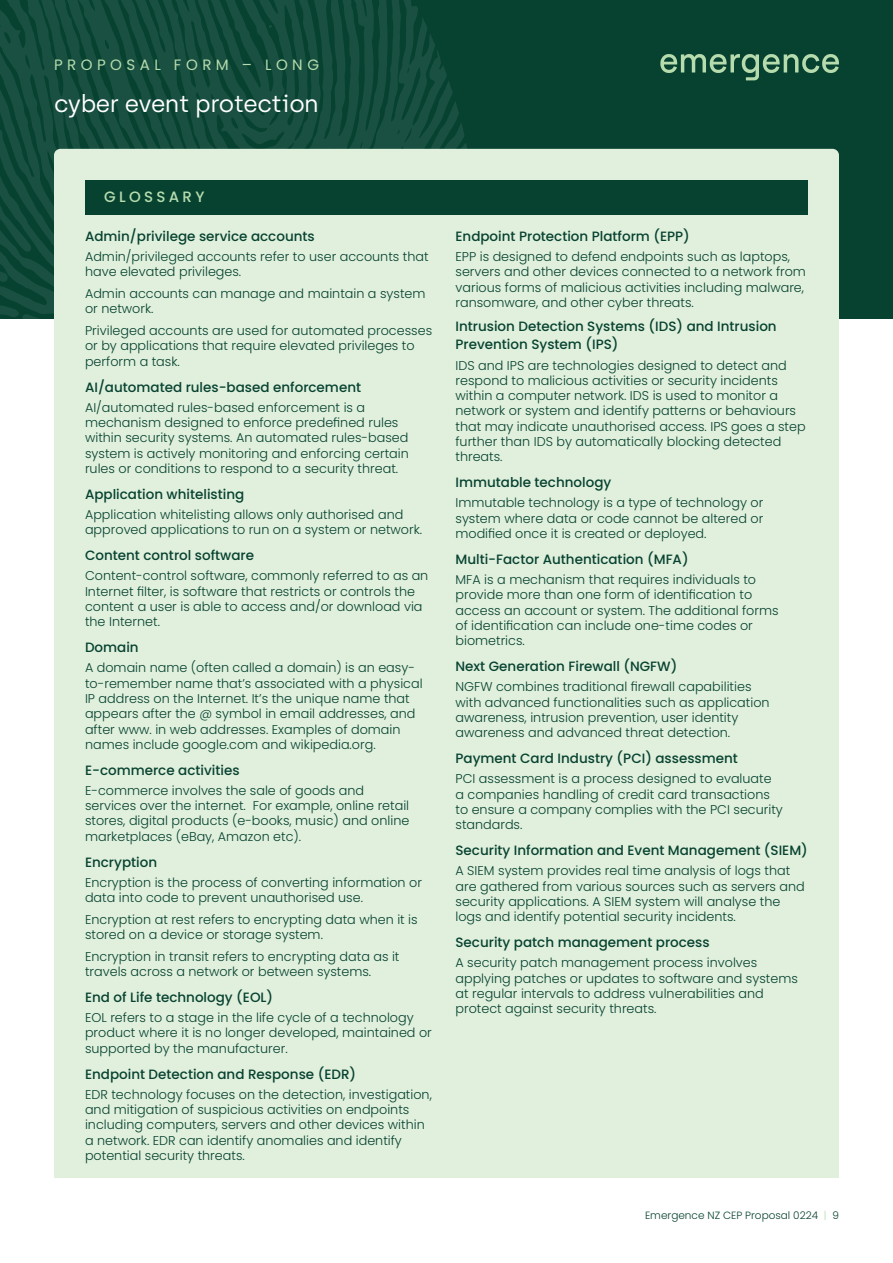
<style>
.page{position:relative;width:893px;height:1263px;background:#fff}
.page>*{position:absolute;margin:0;border:0;box-sizing:border-box;transform-origin:0 0}
.t1{font:24px "Archia";letter-spacing:-.02em;color:#fff}
.t2{font:15px "Poppins";letter-spacing:.3em;color:#b6dcae}
.Green_Header{font:500 15px "Poppins";letter-spacing:.22em;color:#b6dcae}
.glossary__subhead{font:500 13.5px/18px "Poppins";color:#074231}
.glossary__body{font:300 12.75px/15.3px "Poppins";color:#074231}
.t3{font:300 10.5px "Poppins";color:#074231}
.s1{color:#b6dcae}
</style>
<div class="page">
<div style="left:0;top:0;width:893px;height:319px;background:#074231"></div>
<svg style="left:660px;top:54px;width:179px;height:26px"></svg>
<svg style="left:0;top:0;width:479px;height:317px;fill:#1a5041"></svg>
<svg style="left:22px;top:314px;width:24px;height:5px"></svg>
<div style="left:54px;top:149px;width:785px;height:1029px;background:#e0f0dc"></div>
<div style="left:85px;top:180px;width:723px;height:34px;background:#074231"></div>
<p class="t2" style="left:54px;top:56px;width:267px">PROPOSAL FORM – LONG</p>
<h1 class="t1" style="left:54px;top:89px;width:266px">cyber event protection</h1>
<p class="Green_Header" style="left:104px;top:188px;width:102px">GLOSSARY</p>
<p class="glossary__subhead" style="left:85px;top:227px;width:231px">Admin/privilege service accounts</p>
<p class="glossary__body" style="left:85px;top:249px;width:345px">Admin/privileged accounts refer to user accounts that have elevated privileges.</p>
<p class="glossary__body" style="left:85px;top:286px;width:342px">Admin accounts can manage and maintain a system or network.</p>
<p class="glossary__body" style="left:85px;top:323px;width:349px">Privileged accounts are used for automated processes or by applications that require elevated privileges to perform a task.</p>
<p class="glossary__subhead" style="left:85px;top:378px;width:278px">AI/automated rules-based enforcement</p>
<p class="glossary__body" style="left:85px;top:400px;width:325px">AI/automated rules-based enforcement is a mechanism designed to enforce predefined rules within security systems. An automated rules-based system is actively monitoring and enforcing certain rules or conditions to respond to a security threat.</p>
<p class="glossary__subhead" style="left:85px;top:485px;width:161px">Application whitelisting</p>
<p class="glossary__body" style="left:85px;top:507px;width:339px">Application whitelisting allows only authorised and approved applications to run on a system or network.</p>
<p class="glossary__subhead" style="left:85px;top:546px;width:170px">Content control software</p>
<p class="glossary__body" style="left:85px;top:568px;width:345px">Content-control software, commonly referred to as an Internet filter, is software that restricts or controls the content a user is able to access and/or download via the Internet.</p>
<p class="glossary__subhead" style="left:85px;top:638px;width:55px">Domain</p>
<p class="glossary__body" style="left:85px;top:660px;width:339px">A domain name (often called a domain) is an easy&shy;to-remember name that’s associated with a physical IP address on the Internet. It’s the unique name that appears after the @ symbol in email addresses, and after www. in web addresses. Examples of domain names include google.com and wikipedia.org.</p>
<p class="glossary__subhead" style="left:85px;top:761px;width:156px">E-commerce activities</p>
<p class="glossary__body" style="left:85px;top:783px;width:326px">E-commerce involves the sale of goods and services over the internet. For example, online retail stores, digital products (e-books, music) and online marketplaces (eBay, Amazon etc).</p>
<p class="glossary__subhead" style="left:85px;top:853px;width:74px">Encryption</p>
<p class="glossary__body" style="left:85px;top:875px;width:338px">Encryption is the process of converting information or data into code to prevent unauthorised use.</p>
<p class="glossary__body" style="left:85px;top:912px;width:334px">Encryption at rest refers to encrypting data when it is stored on a device or storage system.</p>
<p class="glossary__body" style="left:85px;top:949px;width:316px">Encryption in transit refers to encrypting data as it travels across a network or between systems.</p>
<p class="glossary__subhead" style="left:85px;top:988px;width:190px">End of Life technology (EOL)</p>
<p class="glossary__body" style="left:85px;top:1010px;width:348px">EOL refers to a stage in the life cycle of a technology product where it is no longer developed, maintained or supported by the manufacturer.</p>
<p class="glossary__subhead" style="left:85px;top:1065px;width:273px">Endpoint Detection and Response (EDR)</p>
<p class="glossary__body" style="left:85px;top:1087px;width:348px">EDR technology focuses on the detection, investigation, and mitigation of suspicious activities on endpoints including computers, servers and other devices within a network. EDR can identify anomalies and identify potential security threats.</p>
<p class="glossary__subhead" style="left:455px;top:227px;width:236px">Endpoint Protection Platform (EPP)</p>
<p class="glossary__body" style="left:455px;top:249px;width:352px">EPP is designed to defend endpoints such as laptops, servers and other devices connected to a network from various forms of malicious activities including malware, ransomware, and other cyber threats.</p>
<p class="glossary__subhead" style="left:455px;top:318px;width:323px">Intrusion Detection Systems (IDS) and Intrusion<br>Prevention System (IPS)</p>
<p class="glossary__body" style="left:455px;top:357px;width:352px">IDS and IPS are technologies designed to detect and respond to malicious activities or security incidents within a computer network. IDS is used to monitor a network or system and identify patterns or behaviours that may indicate unauthorised access. IPS goes a step further than IDS by automatically blocking detected threats.</p>
<p class="glossary__subhead" style="left:455px;top:474px;width:157px">Immutable technology</p>
<p class="glossary__body" style="left:455px;top:495px;width:309px;text-align:justify">Immutable technology is a type of technology or system where data or code cannot be altered or modified once it is created or deployed.</p>
<p class="glossary__subhead" style="left:455px;top:550px;width:235px">Multi-Factor Authentication (MFA)</p>
<p class="glossary__body" style="left:455px;top:572px;width:325px">MFA is a mechanism that requires individuals to provide more than one form of identification to access an account or system. The additional forms of identification can include one-time codes or biometrics.</p>
<p class="glossary__subhead" style="left:455px;top:657px;width:223px">Next Generation Firewall (NGFW)</p>
<p class="glossary__body" style="left:455px;top:679px;width:316px">NGFW combines traditional firewall capabilities with advanced functionalities such as application awareness, intrusion prevention, user identity awareness and advanced threat detection.</p>
<p class="glossary__subhead" style="left:455px;top:749px;width:284px">Payment Card Industry (PCI) assessment</p>
<p class="glossary__body" style="left:455px;top:771px;width:329px">PCI assessment is a process designed to evaluate a companies handling of credit card transactions to ensure a company complies with the PCI security standards.</p>
<p class="glossary__subhead" style="left:455px;top:841px;width:354px">Security Information and Event Management (SIEM)</p>
<p class="glossary__body" style="left:455px;top:863px;width:351px">A SIEM system provides real time analysis of logs that are gathered from various sources such as servers and security applications. A SIEM system will analyse the logs and identify potential security incidents.</p>
<p class="glossary__subhead" style="left:455px;top:933px;width:256px">Security patch management process</p>
<p class="glossary__body" style="left:455px;top:955px;width:344px">A security patch management process involves applying patches or updates to software and systems at regular intervals to address vulnerabilities and protect against security threats.</p>
<p class="t3" style="left:645px;top:1209px;width:195px">Emergence NZ CEP Proposal 0224 <span class="s1">|</span> 9</p>
</div>
